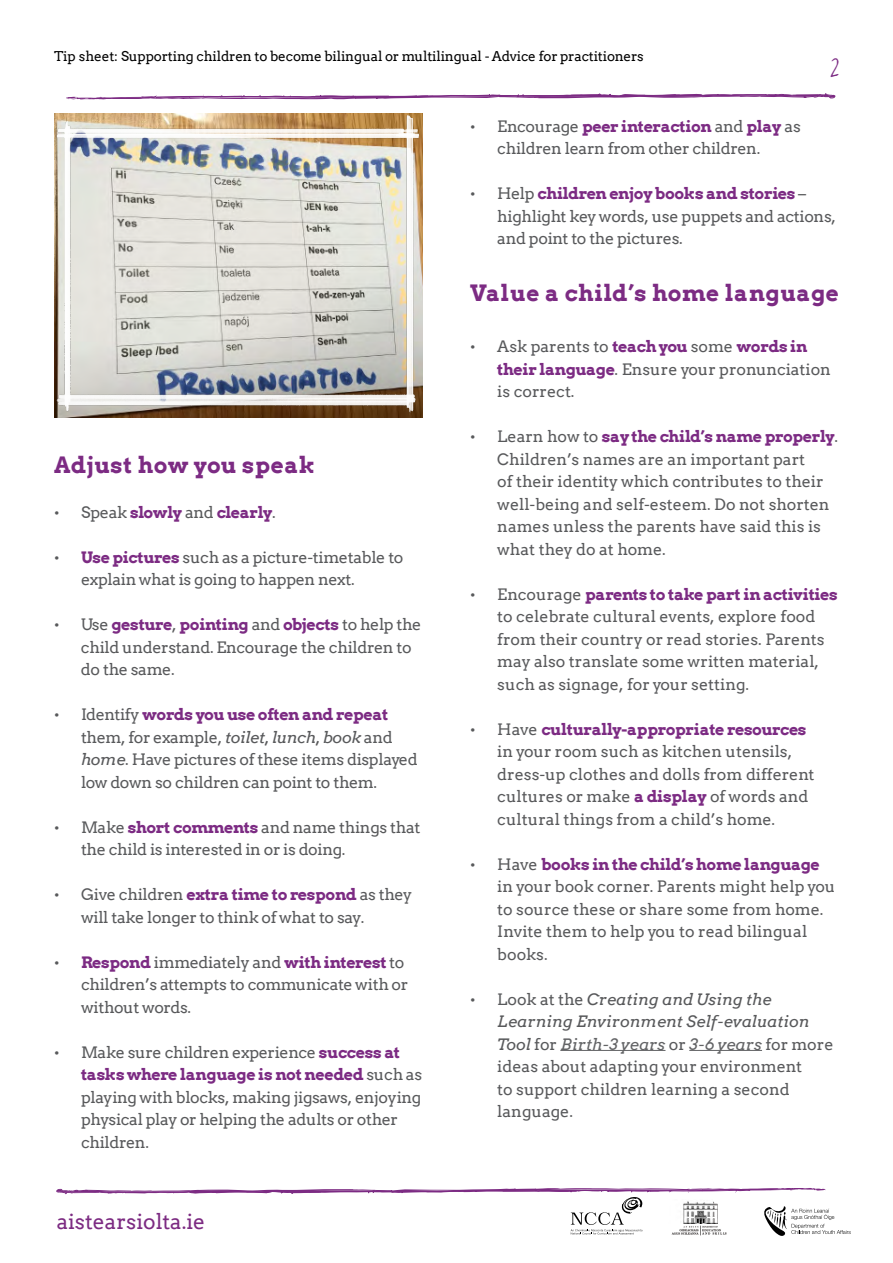
<style>
.page{position:relative;width:893px;height:1263px;background:#fff}
.page>*{position:absolute;margin:0;border:0;box-sizing:border-box;transform-origin:0 0}
.t1{font:34.5px "Aistear Siolta Glyphs";color:#7c2b83}
.t2{font:700 22.5px "Arvo";letter-spacing:.03em;color:#7c2b83}
.t3{font:21px "Arvo";color:#7c2b82}
.t4{font:15.75px/22.5px "Arvo";letter-spacing:-.015em;color:#58595b}
.t5{font:700 15.75px "Arvo";letter-spacing:-.025em;color:#7c2b83}
.t6{font:13.5px "Arvo";letter-spacing:-.01em;color:#000}
.s1{font-weight:400;font-size:13.5px;color:#58595b}
.s2{font-weight:400;color:#58595b}
.s3{font-size:13.5px}
.s4{font-weight:700;color:#7c2b83}
.s5{font-style:italic}
.s6{font-style:italic;color:#636466}
</style>
<div class="page">
<svg style="left:66px;top:93px;width:770px;height:7px"></svg>
<svg style="left:56px;top:1188px;width:795px;height:48px"></svg>
<img style="left:54px;top:114px;width:369px;height:301px">
<hr style="left:560px;top:1050px;width:105px;height:1px;background:#636466">
<hr style="left:689px;top:1050px;width:73px;height:1px;background:#636466">
<p class="t6" style="left:54px;top:49px;width:591px">Tip sheet: Supporting children to become bilingual or multilingual - Advice for practitioners</p>
<h1 class="t1" style="left:830px;top:51px;width:10px">2</h1>
<h2 class="t2" style="left:54px;top:452px;width:263px">Adjust how you speak</h2>
<p class="t5" style="left:54px;top:503px;width:223px"><span class="s1">•</span> <span class="s2">Speak</span> slowly <span class="s2">and</span> clearly<span class="s2">.</span></p>
<p class="t4" style="left:81px;top:546px;width:324px;text-indent:-27px"><span class="s3">•</span> <span class="s4">Use pictures</span> such as a picture-timetable to explain what is going to happen next.</p>
<p class="t4" style="left:81px;top:613px;width:342px;text-indent:-27px"><span class="s3">•</span> Use <span class="s4">gesture</span>, <span class="s4">pointing</span> and <span class="s4">objects</span> to help the child understand. Encourage the children to do the same.</p>
<p class="t4" style="left:81px;top:703px;width:338px;text-indent:-27px"><span class="s3">•</span> Identify <span class="s4">words you use often and repeat </span>them, for example, <span class="s5">toilet, lunch, book</span> and <span class="s5">home</span>. Have pictures of these items displayed low down so children can point to them.</p>
<p class="t4" style="left:81px;top:816px;width:341px;text-indent:-27px"><span class="s3">•</span> Make <span class="s4">short comments</span> and name things that the child is interested in or is doing.</p>
<p class="t4" style="left:81px;top:883px;width:333px;text-indent:-27px"><span class="s3">•</span> Give children <span class="s4">extra time to respond</span> as they will take longer to think of what to say.</p>
<p class="t4" style="left:81px;top:951px;width:329px;text-indent:-27px"><span class="s3">•</span> <span class="s4">Respond</span> immediately and <span class="s4">with interest</span> to children’s attempts to communicate with or without words.</p>
<p class="t4" style="left:81px;top:1041px;width:343px;text-indent:-27px"><span class="s3">•</span> Make sure children experience <span class="s4">success at tasks where language is not needed</span> such as playing with blocks, making jigsaws, enjoying physical play or helping the adults or other children.</p>
<h3 class="t3" style="left:57px;top:1209px;width:150px">aistearsiolta.ie</h3>
<p class="t4" style="left:497px;top:115px;width:305px;text-indent:-27px"><span class="s3">•</span> Encourage <span class="s4">peer interaction</span> and <span class="s4">play</span> as children learn from other children.</p>
<p class="t4" style="left:497px;top:183px;width:340px;text-indent:-27px"><span class="s3">•</span> Help <span class="s4">children enjoy books and stories</span> – highlight key words, use puppets and actions, and point to the pictures.</p>
<h2 class="t2" style="left:470px;top:280px;width:370px">Value a child’s home language</h2>
<p class="t4" style="left:497px;top:336px;width:335px;text-indent:-27px"><span class="s3">•</span> Ask parents to <span class="s4">teach you</span> some <span class="s4">words in their language</span>. Ensure your pronunciation is correct.</p>
<p class="t4" style="left:497px;top:426px;width:342px;text-indent:-27px"><span class="s3">•</span> Learn how to <span class="s4">say the child’s name properly</span>.<br>Children’s names are an important part<br>of their identity which contributes to their well-being and self-esteem. Do not shorten names unless the parents have said this is what they do at home.</p>
<p class="t4" style="left:497px;top:583px;width:342px;text-indent:-27px"><span class="s3">•</span> Encourage <span class="s4">parents to take part in activities </span>to celebrate cultural events, explore food from their country or read stories. Parents may also translate some written material, such as signage, for your setting.</p>
<p class="t4" style="left:497px;top:718px;width:319px;text-indent:-27px"><span class="s3">•</span> Have <span class="s4">culturally-appropriate resources </span>in your room such as kitchen utensils, dress-up clothes and dolls from different cultures or make <span class="s4">a display</span> of words and cultural things from a child’s home.</p>
<p class="t4" style="left:497px;top:853px;width:340px;text-indent:-27px"><span class="s3">•</span> Have <span class="s4">books in the child’s home language </span>in your book corner. Parents might help you to source these or share some from home.<br>Invite them to help you to read bilingual books.</p>
<p class="t4" style="left:497px;top:988px;width:338px;text-indent:-27px"><span class="s3">•</span> Look at the <span class="s5">Creating and Using the Learning Environment Self-evaluation Tool</span> for <span class="s6">Birth-3 years</span> or <span class="s6">3-6 years</span> for more ideas about adapting your environment<br>to support children learning a second language.</p>
</div>
